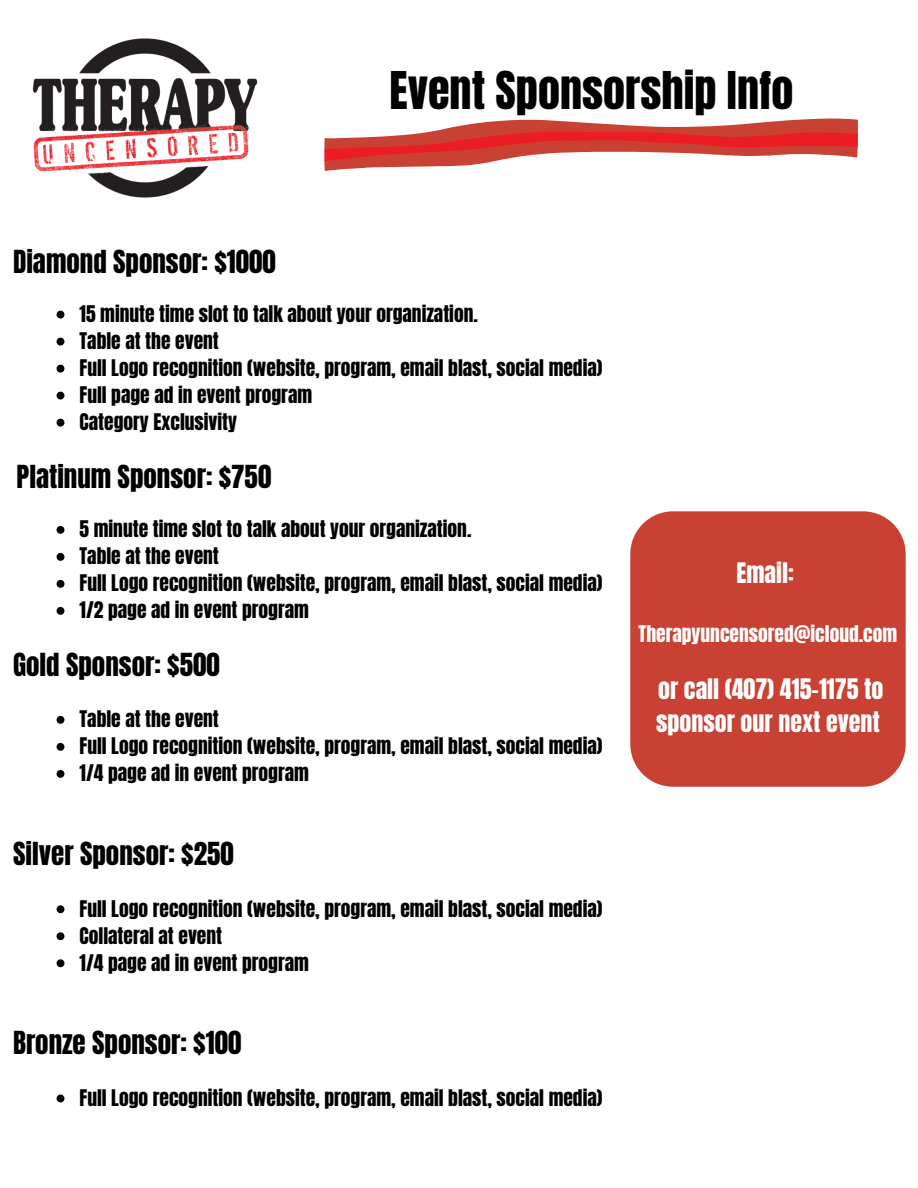
<style>
.page{position:relative;width:918px;height:1188px;background:#fff}
.page>*{position:absolute;margin:0;border:0;box-sizing:border-box;transform-origin:0 0}
.t1{font:44.25px "Anton";color:#000}
.t2{font:27px "Anton";color:#000}
.t3{font:24px/32.7px "Anton";color:#fff}
.t4{font:19.5px/27px "Anton";color:#000}
.t5{font:19.5px "Anton";color:#fff}
</style>
<div class="page">
<svg style="left:325px;top:118px;width:533px;height:53px"></svg>
<img style="left:32px;top:38px;width:226px;height:160px">
<div style="left:630px;top:511px;width:276px;height:276px;background:#c84133"></div>
<svg style="left:57px;top:311px;width:7px;height:8px"></svg>
<svg style="left:57px;top:338px;width:7px;height:8px"></svg>
<svg style="left:57px;top:365px;width:7px;height:8px"></svg>
<svg style="left:57px;top:392px;width:7px;height:8px"></svg>
<svg style="left:57px;top:419px;width:7px;height:8px"></svg>
<svg style="left:57px;top:526px;width:7px;height:8px"></svg>
<svg style="left:57px;top:553px;width:7px;height:8px"></svg>
<svg style="left:57px;top:580px;width:7px;height:8px"></svg>
<svg style="left:57px;top:607px;width:7px;height:8px"></svg>
<svg style="left:57px;top:716px;width:7px;height:8px"></svg>
<svg style="left:57px;top:743px;width:7px;height:8px"></svg>
<svg style="left:57px;top:770px;width:7px;height:8px"></svg>
<svg style="left:57px;top:905px;width:7px;height:8px"></svg>
<svg style="left:57px;top:932px;width:7px;height:8px"></svg>
<svg style="left:57px;top:959px;width:7px;height:8px"></svg>
<svg style="left:57px;top:1095px;width:7px;height:7px"></svg>
<h1 class="t1" style="left:389px;top:59px;width:406px">Event Sponsorship Info</h1>
<h2 class="t2" style="left:13px;top:242px;width:264px">Diamond Sponsor: $1000</h2>
<p class="t4" style="left:80px;top:301px;width:524px">15 minute time slot to talk about your organization.<br>Table at the event<br>Full Logo recognition (website, program, email blast, social media)<br>Full page ad in event program<br>Category Exclusivity</p>
<h2 class="t2" style="left:17px;top:457px;width:256px">Platinum Sponsor: $750</h2>
<p class="t4" style="left:80px;top:516px;width:524px">5 minute time slot to talk about your organization.<br>Table at the event<br>Full Logo recognition (website, program, email blast, social media)<br>1/2 page ad in event program</p>
<h2 class="t2" style="left:13px;top:645px;width:208px">Gold Sponsor: $500</h2>
<p class="t4" style="left:80px;top:706px;width:524px">Table at the event<br>Full Logo recognition (website, program, email blast, social media)<br>1/4 page ad in event program</p>
<h2 class="t2" style="left:13px;top:834px;width:222px">Silver Sponsor: $250</h2>
<p class="t4" style="left:80px;top:895px;width:524px">Full Logo recognition (website, program, email blast, social media)<br>Collateral at event<br>1/4 page ad in event program</p>
<h2 class="t2" style="left:13px;top:1023px;width:230px">Bronze Sponsor: $100</h2>
<p class="t4" style="left:80px;top:1084px;width:524px">Full Logo recognition (website, program, email blast, social media)</p>
<p class="t3" style="left:737px;top:557px;width:59px">Email:</p>
<p class="t5" style="left:639px;top:620px;width:260px">Therapyuncensored@icloud.com</p>
<p class="t3" style="left:656px;top:673px;width:229px">or call (407) 415-1175 to sponsor our next event</p>
</div>
